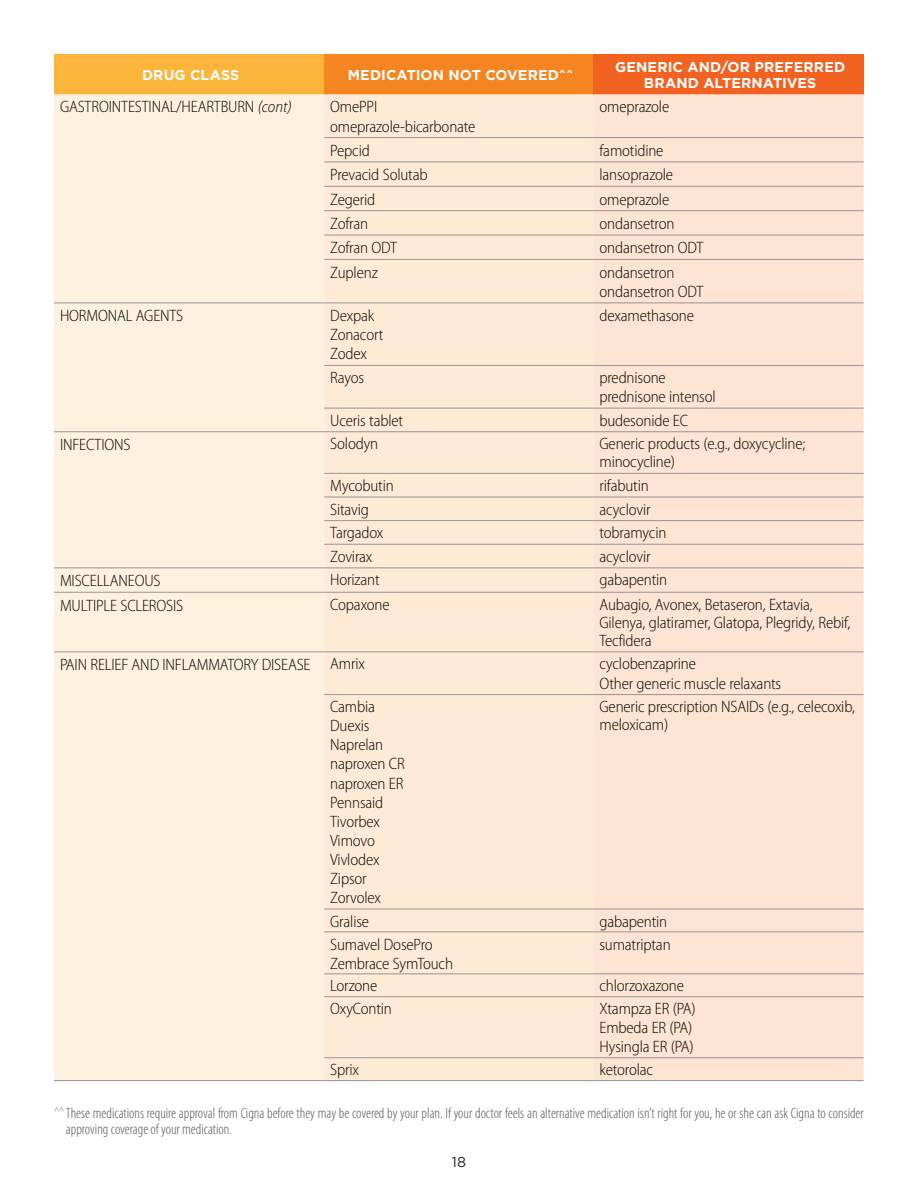
<style>
.page{position:relative;width:918px;height:1188px;background:#fff}
.page>*{position:absolute;margin:0;border:0;box-sizing:border-box;transform-origin:0 0}
.Drug_list{font:300 semi-condensed 16.5px/18px "Myriad Pro";letter-spacing:-.01em;color:#040503}
.NB-Legal_copy_Cat{font:300 condensed 15px/16.5px "Myriad Pro";color:#57585a}
.Table_column_header{font:700 14.25px/16.5px "Gotham";letter-spacing:.005em;color:#fff;text-align:center}
.t1{font:14.25px "Gotham";color:#231f20}
.s1{font-style:italic}
</style>
<div class="page">
<div style="left:54px;top:54px;width:270px;height:40px;background:#fcb53b"></div>
<div style="left:324px;top:54px;width:269px;height:40px;background:#f58520"></div>
<div style="left:593px;top:54px;width:271px;height:40px;background:#f26221"></div>
<div style="left:54px;top:94px;width:270px;height:986px;background:#fef2de"></div>
<div style="left:324px;top:94px;width:269px;height:986px;background:#feead5"></div>
<div style="left:593px;top:94px;width:271px;height:986px;background:#fee4d2"></div>
<hr style="left:324px;top:137px;width:269px;height:1px;background:#939598">
<hr style="left:593px;top:137px;width:271px;height:1px;background:#939598">
<hr style="left:324px;top:162px;width:269px;height:1px;background:#939598">
<hr style="left:593px;top:162px;width:271px;height:1px;background:#939598">
<hr style="left:324px;top:186px;width:269px;height:1px;background:#939598">
<hr style="left:593px;top:186px;width:271px;height:1px;background:#939598">
<hr style="left:324px;top:210px;width:269px;height:1px;background:#939598">
<hr style="left:593px;top:210px;width:271px;height:1px;background:#939598">
<hr style="left:324px;top:235px;width:269px;height:1px;background:#939598">
<hr style="left:593px;top:235px;width:271px;height:1px;background:#939598">
<hr style="left:324px;top:259px;width:269px;height:1px;background:#939598">
<hr style="left:593px;top:259px;width:271px;height:1px;background:#939598">
<hr style="left:54px;top:303px;width:270px;height:1px;background:#939598">
<hr style="left:324px;top:303px;width:269px;height:1px;background:#939598">
<hr style="left:593px;top:303px;width:271px;height:1px;background:#939598">
<hr style="left:324px;top:365px;width:269px;height:1px;background:#939598">
<hr style="left:593px;top:365px;width:271px;height:1px;background:#939598">
<hr style="left:324px;top:408px;width:269px;height:1px;background:#939598">
<hr style="left:593px;top:408px;width:271px;height:1px;background:#939598">
<hr style="left:54px;top:431px;width:270px;height:1px;background:#939598">
<hr style="left:324px;top:431px;width:269px;height:1px;background:#939598">
<hr style="left:593px;top:431px;width:271px;height:1px;background:#939598">
<hr style="left:324px;top:473px;width:269px;height:1px;background:#939598">
<hr style="left:593px;top:473px;width:271px;height:1px;background:#939598">
<hr style="left:324px;top:497px;width:269px;height:1px;background:#939598">
<hr style="left:593px;top:497px;width:271px;height:1px;background:#939598">
<hr style="left:324px;top:520px;width:269px;height:1px;background:#939598">
<hr style="left:593px;top:520px;width:271px;height:1px;background:#939598">
<hr style="left:324px;top:544px;width:269px;height:1px;background:#939598">
<hr style="left:593px;top:544px;width:271px;height:1px;background:#939598">
<hr style="left:54px;top:568px;width:270px;height:1px;background:#939598">
<hr style="left:324px;top:568px;width:269px;height:1px;background:#939598">
<hr style="left:593px;top:568px;width:271px;height:1px;background:#939598">
<hr style="left:54px;top:592px;width:270px;height:1px;background:#939598">
<hr style="left:324px;top:592px;width:269px;height:1px;background:#939598">
<hr style="left:593px;top:592px;width:271px;height:1px;background:#939598">
<hr style="left:54px;top:652px;width:270px;height:1px;background:#939598">
<hr style="left:324px;top:652px;width:269px;height:1px;background:#939598">
<hr style="left:593px;top:652px;width:271px;height:1px;background:#939598">
<hr style="left:324px;top:694px;width:269px;height:1px;background:#939598">
<hr style="left:593px;top:694px;width:271px;height:1px;background:#939598">
<hr style="left:324px;top:932px;width:269px;height:1px;background:#939598">
<hr style="left:593px;top:932px;width:271px;height:1px;background:#939598">
<hr style="left:324px;top:974px;width:269px;height:1px;background:#939598">
<hr style="left:593px;top:974px;width:271px;height:1px;background:#939598">
<hr style="left:324px;top:996px;width:269px;height:1px;background:#939598">
<hr style="left:593px;top:996px;width:271px;height:1px;background:#939598">
<hr style="left:324px;top:1057px;width:269px;height:1px;background:#939598">
<hr style="left:593px;top:1057px;width:271px;height:1px;background:#939598">
<hr style="left:54px;top:1080px;width:270px;height:1px;background:#939598">
<hr style="left:324px;top:1080px;width:269px;height:1px;background:#939598">
<hr style="left:593px;top:1080px;width:271px;height:1px;background:#939598">
<hr style="left:324px;top:909px;width:269px;height:1px;background:#939598">
<hr style="left:593px;top:909px;width:271px;height:1px;background:#939598">
<p class="Table_column_header" style="left:142px;top:67px;width:99px">DRUG CLASS</p>
<p class="Table_column_header" style="left:348px;top:67px;width:227px">MEDICATION NOT COVERED^^</p>
<p class="Table_column_header" style="left:615px;top:58px;width:232px">GENERIC AND/OR PREFERRED<br>BRAND ALTERNATIVES</p>
<p class="Drug_list" style="left:60px;top:98px;width:233px">GASTROINTESTINAL/HEARTBURN <span class="s1">(cont)</span></p>
<p class="Drug_list" style="left:330px;top:98px;width:49px">OmePPI</p>
<p class="Drug_list" style="left:330px;top:117px;width:147px">omeprazole-bicarbonate</p>
<p class="Drug_list" style="left:599px;top:98px;width:71px">omeprazole</p>
<p class="Drug_list" style="left:330px;top:142px;width:41px">Pepcid</p>
<p class="Drug_list" style="left:599px;top:142px;width:66px">famotidine</p>
<p class="Drug_list" style="left:330px;top:166px;width:99px">Prevacid Solutab</p>
<p class="Drug_list" style="left:599px;top:166px;width:75px">lansoprazole</p>
<p class="Drug_list" style="left:330px;top:191px;width:47px">Zegerid</p>
<p class="Drug_list" style="left:599px;top:191px;width:71px">omeprazole</p>
<p class="Drug_list" style="left:330px;top:215px;width:39px">Zofran</p>
<p class="Drug_list" style="left:599px;top:215px;width:76px">ondansetron</p>
<p class="Drug_list" style="left:330px;top:239px;width:68px">Zofran ODT</p>
<p class="Drug_list" style="left:599px;top:239px;width:105px">ondansetron ODT</p>
<p class="Drug_list" style="left:330px;top:264px;width:49px">Zuplenz</p>
<p class="Drug_list" style="left:599px;top:264px;width:76px">ondansetron</p>
<p class="Drug_list" style="left:599px;top:283px;width:105px">ondansetron ODT</p>
<p class="Drug_list" style="left:60px;top:307px;width:125px">HORMONAL AGENTS</p>
<p class="Drug_list" style="left:330px;top:307px;width:46px">Dexpak</p>
<p class="Drug_list" style="left:330px;top:326px;width:55px">Zonacort</p>
<p class="Drug_list" style="left:330px;top:345px;width:38px">Zodex</p>
<p class="Drug_list" style="left:599px;top:307px;width:96px">dexamethasone</p>
<p class="Drug_list" style="left:330px;top:369px;width:36px">Rayos</p>
<p class="Drug_list" style="left:599px;top:369px;width:68px">prednisone</p>
<p class="Drug_list" style="left:599px;top:388px;width:118px">prednisone intensol</p>
<p class="Drug_list" style="left:330px;top:412px;width:75px">Uceris tablet</p>
<p class="Drug_list" style="left:599px;top:412px;width:90px">budesonide EC</p>
<p class="Drug_list" style="left:60px;top:436px;width:72px">INFECTIONS</p>
<p class="Drug_list" style="left:330px;top:435px;width:49px">Solodyn</p>
<p class="Drug_list" style="left:599px;top:435px;width:207px">Generic products (e.g., doxycycline; minocycline)</p>
<p class="Drug_list" style="left:330px;top:477px;width:65px">Mycobutin</p>
<p class="Drug_list" style="left:599px;top:477px;width:51px">rifabutin</p>
<p class="Drug_list" style="left:330px;top:500px;width:40px">Sitavig</p>
<p class="Drug_list" style="left:599px;top:500px;width:53px">acyclovir</p>
<p class="Drug_list" style="left:330px;top:524px;width:55px">Targadox</p>
<p class="Drug_list" style="left:599px;top:524px;width:68px">tobramycin</p>
<p class="Drug_list" style="left:330px;top:548px;width:44px">Zovirax</p>
<p class="Drug_list" style="left:599px;top:548px;width:53px">acyclovir</p>
<p class="Drug_list" style="left:60px;top:572px;width:102px">MISCELLANEOUS</p>
<p class="Drug_list" style="left:330px;top:571px;width:51px">Horizant</p>
<p class="Drug_list" style="left:599px;top:571px;width:69px">gabapentin</p>
<p class="Drug_list" style="left:60px;top:596px;width:125px">MULTIPLE SCLEROSIS</p>
<p class="Drug_list" style="left:330px;top:596px;width:61px">Copaxone</p>
<p class="Drug_list" style="left:599px;top:596px;width:252px">Aubagio, Avonex, Betaseron, Extavia,<br>Gilenya, glatiramer, Glatopa, Plegridy, Rebif,<br>Tecfidera</p>
<p class="Drug_list" style="left:60px;top:656px;width:252px">PAIN RELIEF AND INFLAMMATORY DISEASE</p>
<p class="Drug_list" style="left:330px;top:655px;width:36px">Amrix</p>
<p class="Drug_list" style="left:599px;top:655px;width:98px">cyclobenzaprine</p>
<p class="Drug_list" style="left:599px;top:674px;width:183px">Other generic muscle relaxants</p>
<p class="Drug_list" style="left:330px;top:698px;width:46px">Cambia</p>
<p class="Drug_list" style="left:330px;top:717px;width:41px">Duexis</p>
<p class="Drug_list" style="left:330px;top:736px;width:55px">Naprelan</p>
<p class="Drug_list" style="left:330px;top:755px;width:76px">naproxen CR</p>
<p class="Drug_list" style="left:330px;top:774px;width:75px">naproxen ER</p>
<p class="Drug_list" style="left:330px;top:793px;width:55px">Pennsaid</p>
<p class="Drug_list" style="left:330px;top:813px;width:51px">Tivorbex</p>
<p class="Drug_list" style="left:330px;top:832px;width:46px">Vimovo</p>
<p class="Drug_list" style="left:330px;top:851px;width:51px">Vivlodex</p>
<p class="Drug_list" style="left:330px;top:870px;width:38px">Zipsor</p>
<p class="Drug_list" style="left:330px;top:889px;width:52px">Zorvolex</p>
<p class="Drug_list" style="left:599px;top:698px;width:257px">Generic prescription NSAIDs (e.g., celecoxib, meloxicam)</p>
<p class="Drug_list" style="left:330px;top:912px;width:40px">Gralise</p>
<p class="Drug_list" style="left:599px;top:912px;width:69px">gabapentin</p>
<p class="Drug_list" style="left:330px;top:935px;width:104px">Sumavel DosePro</p>
<p class="Drug_list" style="left:330px;top:954px;width:124px">Zembrace SymTouch</p>
<p class="Drug_list" style="left:599px;top:935px;width:73px">sumatriptan</p>
<p class="Drug_list" style="left:330px;top:977px;width:49px">Lorzone</p>
<p class="Drug_list" style="left:599px;top:977px;width:86px">chlorzoxazone</p>
<p class="Drug_list" style="left:330px;top:1000px;width:63px">OxyContin</p>
<p class="Drug_list" style="left:599px;top:1000px;width:98px">Xtampza ER (PA)</p>
<p class="Drug_list" style="left:599px;top:1019px;width:94px">Embeda ER (PA)</p>
<p class="Drug_list" style="left:599px;top:1038px;width:96px">Hysingla ER (PA)</p>
<p class="Drug_list" style="left:330px;top:1061px;width:30px">Sprix</p>
<p class="Drug_list" style="left:599px;top:1061px;width:55px">ketorolac</p>
<p class="NB-Legal_copy_Cat" style="left:66px;top:1105px;width:799px;text-indent:-12px"><sup>^^</sup> These medications require approval from Cigna before they may be covered by your plan. If your doctor feels an alternative medication isn’t right for you, he or she can ask Cigna to consider approving coverage of your medication.</p>
<p class="t1" style="left:452px;top:1153px;width:16px">18</p>
</div>
